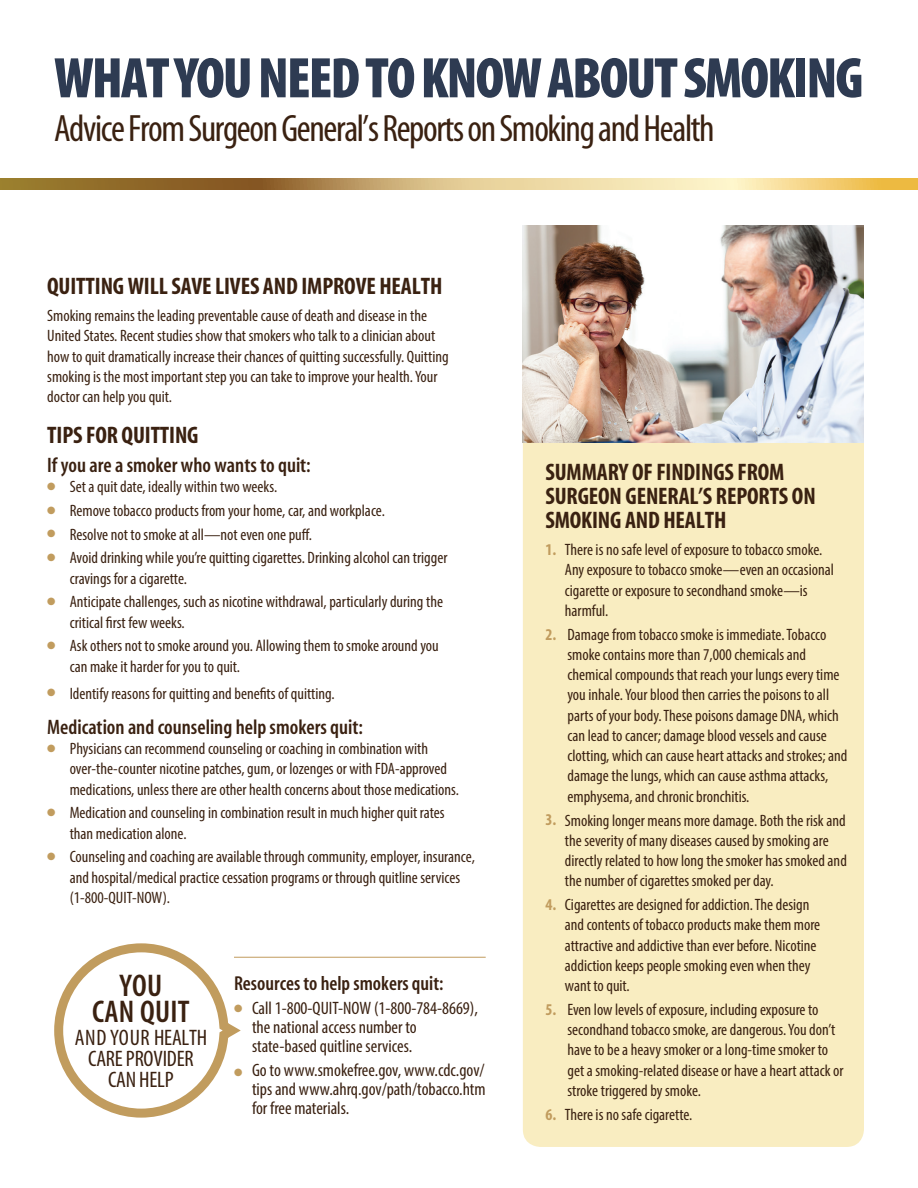
<style>
.page{position:relative;width:918px;height:1188px;background:#fff}
.page>*{position:absolute;margin:0;border:0;box-sizing:border-box;transform-origin:0 0}
.t1{font:57.75px "Myriad MM 830 300";letter-spacing:-.035em;color:#2e3b52}
.t2{font:38.25px "Myriad MM 400 300";letter-spacing:-.035em;color:#3a2111}
.t3{font:31.5px/25.5px "Myriad MM 565 300";letter-spacing:.01em;color:#3a2111;text-align:center}
.t4{font:24px/24px "Myriad MM 700 300";letter-spacing:-.005em;color:#3a2111}
.t5{font:22.5px/21px "Myriad MM 400 300";letter-spacing:-.01em;color:#3a2111;text-align:center}
.t6{font:21px "Myriad MM 565 300";color:#3a2111}
.t7{font:20.25px "Myriad MM 565 300";color:#3a2111}
.t8{font:condensed 18px/18.8px "Myriad Pro";color:#3a2111}
.t9{font:condensed 16.5px/20.2px "Myriad Pro";color:#3a2111}
.s1{color:#c19c5e}
.s2{font-family:"Myriad Pro";font-stretch:condensed}
.s3{font-family:"Myriad MM 700 300";font-stretch:normal;color:#c19c5e}
</style>
<div class="page">
<div style="left:523px;top:410px;width:341px;height:737px;background:#f9edc1;border-radius:18px"></div>
<svg style="left:0;top:179px;width:918px;height:10px;background:#caab6d"></svg>
<svg style="left:54px;top:943px;width:190px;height:175px"></svg>
<hr style="left:234px;top:957px;width:252px;height:1px;background:#c19c5e">
<img style="left:523px;top:226px;width:341px;height:217px">
<p class="t1" style="left:54px;top:50px;width:811px">WHAT YOU NEED TO KNOW ABOUT SMOKING</p>
<p class="t2" style="left:54px;top:110px;width:662px">Advice From Surgeon General’s Reports on Smoking and Health</p>
<h1 class="t4" style="left:47px;top:275px;width:397px">QUITTING WILL SAVE LIVES AND IMPROVE HEALTH</h1>
<p class="t9" style="left:47px;top:305px;width:403px">Smoking remains the leading preventable cause of death and disease in the United States. Recent studies show that smokers who talk to a clinician about how to quit dramatically increase their chances of quitting successfully. Quitting smoking is the most important step you can take to improve your health. Your doctor can help you quit.</p>
<h1 class="t4" style="left:47px;top:425px;width:153px">TIPS FOR QUITTING</h1>
<p class="t6" style="left:47px;top:455px;width:265px">If you are a smoker who wants to quit:</p>
<p class="t9" style="left:47px;top:476px;width:231px"><span class="s1">●</span> Set a quit date, ideally within two weeks.</p>
<p class="t9" style="left:47px;top:500px;width:339px"><span class="s1">●</span> Remove tobacco products from your home, car, and workplace.</p>
<p class="t9" style="left:47px;top:524px;width:266px"><span class="s1">●</span> Resolve not to smoke at all—not even one puff.</p>
<p class="t9" style="left:70px;top:548px;width:379px;text-indent:-22px"><span class="s1">●</span> Avoid drinking while you’re quitting cigarettes. Drinking alcohol can trigger cravings for a cigarette.</p>
<p class="t9" style="left:70px;top:592px;width:375px;text-indent:-22px"><span class="s1">●</span> Anticipate challenges, such as nicotine withdrawal, particularly during the critical first few weeks.</p>
<p class="t9" style="left:70px;top:636px;width:371px;text-indent:-22px"><span class="s1">●</span> Ask others not to smoke around you. Allowing them to smoke around you can make it harder for you to quit.</p>
<p class="t9" style="left:47px;top:683px;width:289px"><span class="s1">●</span> Identify reasons for quitting and benefits of quitting.</p>
<p class="t6" style="left:47px;top:717px;width:317px">Medication and counseling help smokers quit:</p>
<p class="t9" style="left:70px;top:738px;width:391px;text-indent:-22px"><span class="s1">●</span> Physicians can recommend counseling or coaching in combination with over-the-counter nicotine patches, gum, or lozenges or with FDA-approved medications, unless there are other health concerns about those medications.</p>
<p class="t9" style="left:70px;top:803px;width:376px;text-indent:-22px"><span class="s1">●</span> Medication and counseling in combination result in much higher quit rates than medication alone.</p>
<p class="t9" style="left:70px;top:847px;width:407px;text-indent:-22px"><span class="s1">●</span> Counseling and coaching are available through community, employer, insurance, and hospital/medical practice cessation programs or through quitline services (1-800-QUIT-NOW).</p>
<h1 class="t3" style="left:92px;top:975px;width:99px">YOU<br>CAN QUIT</h1>
<h1 class="t5" style="left:75px;top:1028px;width:134px"><span class="s2">AND YOUR</span> HEALTH<br>CARE PROVIDER<br>CAN HELP</h1>
<p class="t7" style="left:234px;top:974px;width:211px">Resources to help smokers quit:</p>
<p class="t8" style="left:252px;top:999px;width:227px;text-indent:-18px"><span class="s1">●</span> Call 1-800-QUIT-NOW (1-800-784-8669), the national access number to state-based quitline services.</p>
<p class="t8" style="left:252px;top:1061px;width:235px;text-align:justify;text-indent:-18px"><span class="s1">●</span> Go to www.smokefree.gov, www.cdc.gov/ tips and www.ahrq.gov/path/tobacco.htm for free materials.</p>
<h1 class="t4" style="left:545px;top:461px;width:272px">SUMMARY OF FINDINGS FROM<br>SURGEON GENERAL’S REPORTS ON<br>SMOKING AND HEALTH</h1>
<p class="t9" style="left:565px;top:539px;width:271px;text-indent:-20px"><span class="s3">1.</span> There is no safe level of exposure to tobacco smoke.<br>Any exposure to tobacco smoke—even an occasional cigarette or exposure to secondhand smoke—is harmful.</p>
<p class="t9" style="left:567px;top:624px;width:282px;text-indent:-22px"><span class="s3">2.</span> Damage from tobacco smoke is immediate. Tobacco smoke contains more than 7,000 chemicals and chemical compounds that reach your lungs every time you inhale. Your blood then carries the poisons to all parts of your body. These poisons damage DNA, which can lead to cancer; damage blood vessels and cause clotting, which can cause heart attacks and strokes; and damage the lungs, which can cause asthma attacks, emphysema, and chronic bronchitis.</p>
<p class="t9" style="left:565px;top:810px;width:284px;text-indent:-20px"><span class="s3">3.</span> Smoking longer means more damage. Both the risk and the severity of many diseases caused by smoking are directly related to how long the smoker has smoked and the number of cigarettes smoked per day.</p>
<p class="t9" style="left:565px;top:894px;width:257px;text-indent:-20px"><span class="s3">4.</span> Cigarettes are designed for addiction. The design and contents of tobacco products make them more attractive and addictive than ever before. Nicotine addiction keeps people smoking even when they want to quit.</p>
<p class="t9" style="left:567px;top:999px;width:278px;text-indent:-22px"><span class="s3">5.</span> Even low levels of exposure, including exposure to secondhand tobacco smoke, are dangerous. You don’t have to be a heavy smoker or a long-time smoker to get a smoking-related disease or have a heart attack or stroke triggered by smoke.</p>
<p class="t9" style="left:545px;top:1104px;width:149px"><span class="s3">6.</span> There is no safe cigarette.</p>
</div>
